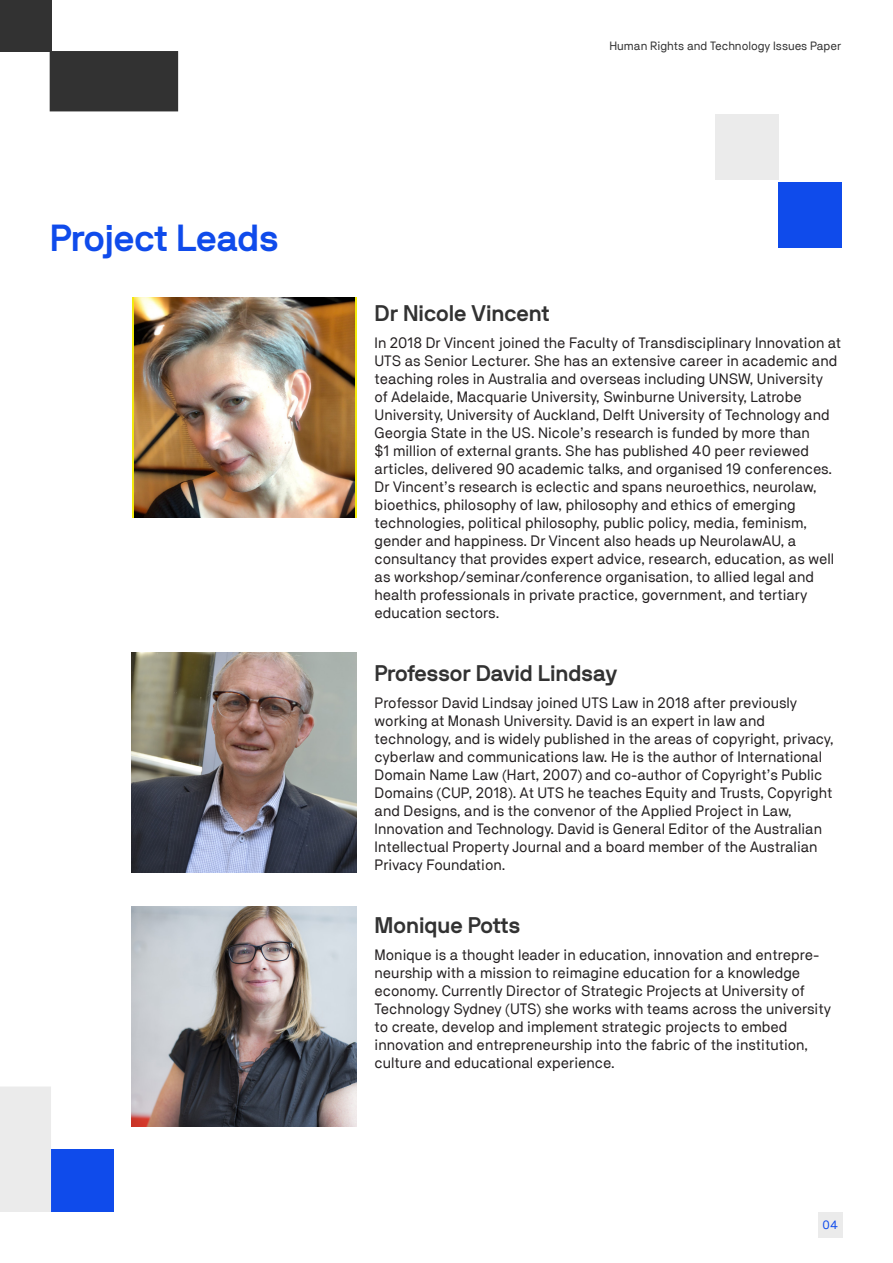
<style>
.page{position:relative;width:893px;height:1263px;background:#fff}
.page>*{position:absolute;margin:0;border:0;box-sizing:border-box;transform-origin:0 0}
.t1{font:700 37.5px "NB International Pro";color:#0f4beb}
.t2{font:700 22.5px "NB International Pro";color:#323232}
.t3{font:15px/18px "NB Akademie Std";color:#231f20}
.t4{font:12px "NB Akademie Std";color:#323232}
.t5{font:12px "NB Akademie Std";color:#0f4beb}
</style>
<div class="page">
<svg style="left:132px;top:298px;width:225px;height:220px"></svg>
<img style="left:134px;top:298px;width:220px;height:220px">
<img style="left:132px;top:652px;width:225px;height:220px">
<img style="left:132px;top:906px;width:225px;height:221px">
<div style="left:818px;top:1212px;width:25px;height:25px;background:#ebebeb"></div>
<div style="left:715px;top:114px;width:63px;height:65px;background:#ebebeb"></div>
<div style="left:778px;top:182px;width:64px;height:65px;background:#0f4beb"></div>
<div style="left:50px;top:51px;width:128px;height:60px;background:#323232"></div>
<div style="left:0;top:0;width:51px;height:51px;background:#323232"></div>
<div style="left:51px;top:1149px;width:63px;height:63px;background:#0f4beb"></div>
<div style="left:0;top:1087px;width:51px;height:125px;background:#ebebeb"></div>
<h2 class="t1" style="left:50px;top:217px;width:230px">Project Leads</h2>
<p class="t4" style="left:609px;top:39px;width:233px">Human Rights and Technology Issues Paper</p>
<h3 class="t2" style="left:375px;top:301px;width:177px">Dr Nicole Vincent</h3>
<p class="t3" style="left:375px;top:334px;width:468px">In 2018 Dr Vincent joined the Faculty of Transdisciplinary Innovation at UTS as Senior Lecturer. She has an extensive career in academic and teaching roles in Australia and overseas including UNSW, University<br>of Adelaide, Macquarie University, Swinburne University, Latrobe University, University of Auckland, Delft University of Technology and Georgia State in the US. Nicole’s research is funded by more than<br>$1 million of external grants. She has published 40 peer reviewed articles, delivered 90 academic talks, and organised 19 conferences.<br>Dr Vincent’s research is eclectic and spans neuroethics, neurolaw, bioethics, philosophy of law, philosophy and ethics of emerging technologies, political philosophy, public policy, media, feminism, gender and happiness. Dr Vincent also heads up NeurolawAU, a consultancy that provides expert advice, research, education, as well as workshop/seminar/conference organisation, to allied legal and health professionals in private practice, government, and tertiary education sectors.</p>
<h3 class="t2" style="left:375px;top:661px;width:244px">Professor David Lindsay</h3>
<p class="t3" style="left:375px;top:694px;width:461px">Professor David Lindsay joined UTS Law in 2018 after previously working at Monash University. David is an expert in law and technology, and is widely published in the areas of copyright, privacy, cyberlaw and communications law. He is the author of International Domain Name Law (Hart, 2007) and co-author of Copyright’s Public Domains (CUP, 2018). At UTS he teaches Equity and Trusts, Copyright and Designs, and is the convenor of the Applied Project in Law, Innovation and Technology. David is General Editor of the Australian Intellectual Property Journal and a board member of the Australian Privacy Foundation.</p>
<h3 class="t2" style="left:375px;top:913px;width:147px">Monique Potts</h3>
<p class="t3" style="left:375px;top:946px;width:458px">Monique is a thought leader in education, innovation and entrepre&shy;neurship with a mission to reimagine education for a knowledge economy. Currently Director of Strategic Projects at University of Technology Sydney (UTS) she works with teams across the university to create, develop and implement strategic projects to embed innovation and entrepreneurship into the fabric of the institution, culture and educational experience.</p>
<p class="t5" style="left:823px;top:1218px;width:17px">04</p>
</div>
